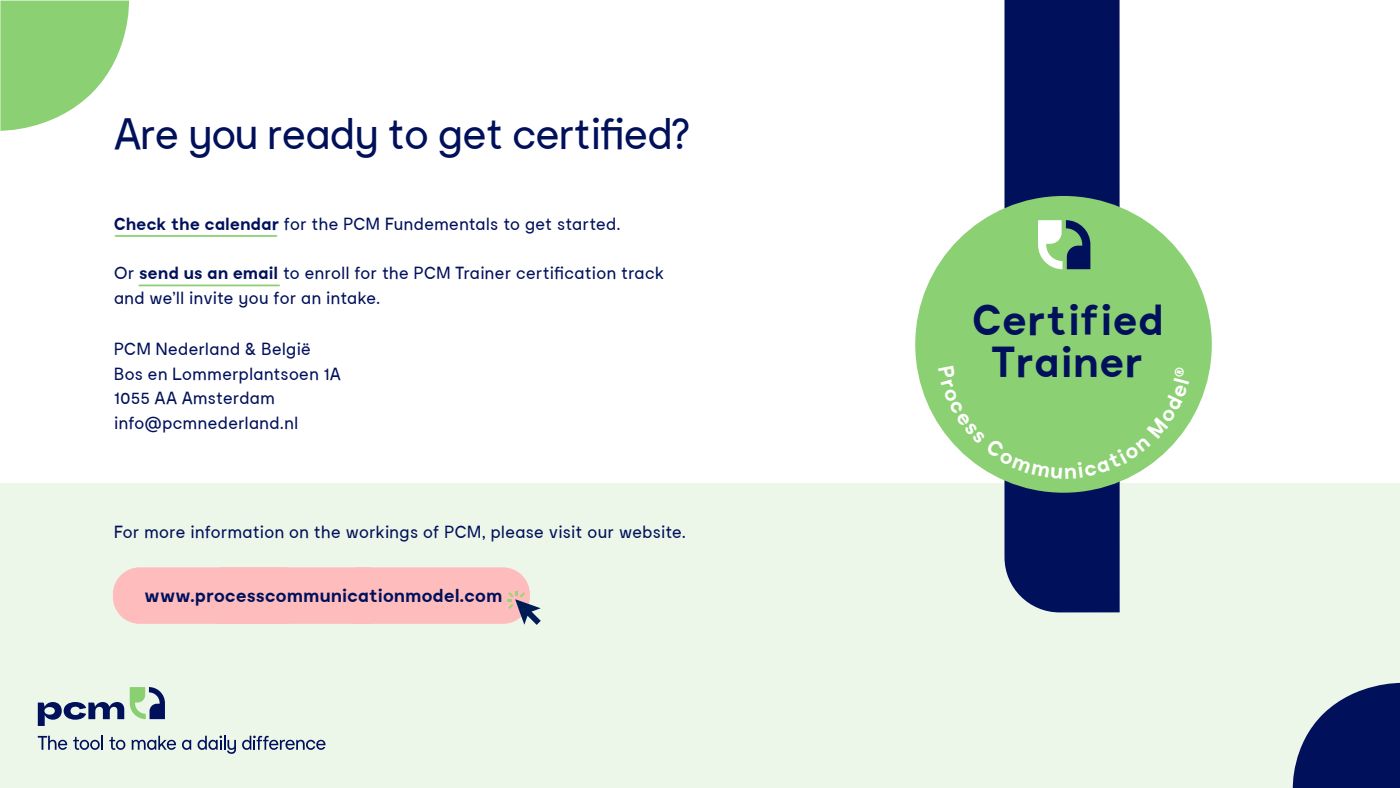
<style>
.page{position:relative;width:1400px;height:788px;background:#fff}
.page>*{position:absolute;margin:0;border:0;box-sizing:border-box;transform-origin:0 0}
.t1{font:43.75px "PCM Moderat";letter-spacing:-.05em;color:#00105b}
.t2{font:700 43.23px/42.6px "PCM Moderat";color:#00105b;text-align:center}
.t3{font:700 18.64px "PCM Moderat";letter-spacing:-.01em;color:#00105b}
.t4{font:17.5px/24.5px "PCM Moderat";letter-spacing:-.01em;color:#00105b}
.s1{font-weight:700}
</style>
<div class="page">
<div style="left:0;top:483px;width:1400px;height:305px;background:#edf7e9"></div>
<svg style="left:0;top:1px;width:130px;height:130px"></svg>
<svg style="left:1292px;top:682px;width:108px;height:106px"></svg>
<hr style="left:116px;top:235px;width:160px;height:2px;background:#8bd072">
<hr style="left:139px;top:284px;width:140px;height:2px;background:#8bd072">
<div style="left:1004px;top:0;width:116px;height:612px;background:#00105b"></div>
<div style="left:915px;top:196px;width:297px;height:296px;background:#8bd072;border-radius:50%"></div>
<svg style="left:1038px;top:220px;width:52px;height:49px"></svg>
<svg style="left:38px;top:735px;width:29px;height:14px"></svg>
<svg style="left:73px;top:735px;width:30px;height:14px"></svg>
<svg style="left:109px;top:736px;width:16px;height:13px"></svg>
<svg style="left:132px;top:735px;width:44px;height:14px"></svg>
<svg style="left:182px;top:739px;width:9px;height:10px"></svg>
<svg style="left:198px;top:735px;width:38px;height:18px"></svg>
<svg style="left:242px;top:735px;width:84px;height:14px"></svg>
<svg style="left:130px;top:687px;width:35px;height:32px"></svg>
<svg style="left:38px;top:702px;width:86px;height:24px"></svg>
<svg style="left:113px;top:567px;width:428px;height:58px;background:#f9bebd"></svg>
<svg style="left:938px;top:423px;width:251px;height:55px"></svg>
<h1 class="t1" style="left:114px;top:109px;width:578px">Are you ready to get certified?</h1>
<p class="t4" style="left:114px;top:212px;width:509px"><span class="s1">Check the calendar</span> for the PCM Fundementals to get started.</p>
<p class="t4" style="left:114px;top:261px;width:552px">Or <span class="s1">send us an email</span> to enroll for the PCM Trainer certification track and we’ll invite you for an intake.</p>
<p class="t4" style="left:114px;top:337px;width:229px">PCM Nederland &amp; België<br>Bos en Lommerplantsoen 1A<br>1055 AA Amsterdam info@pcmnederland.nl</p>
<p class="t4" style="left:114px;top:520px;width:574px">For more information on the workings of PCM, please visit our website.</p>
<p class="t3" style="left:144px;top:585px;width:360px">www.processcommunicationmodel.com</p>
<h2 class="t2" style="left:972px;top:300px;width:194px">Certified<br>Trainer</h2>
</div>
